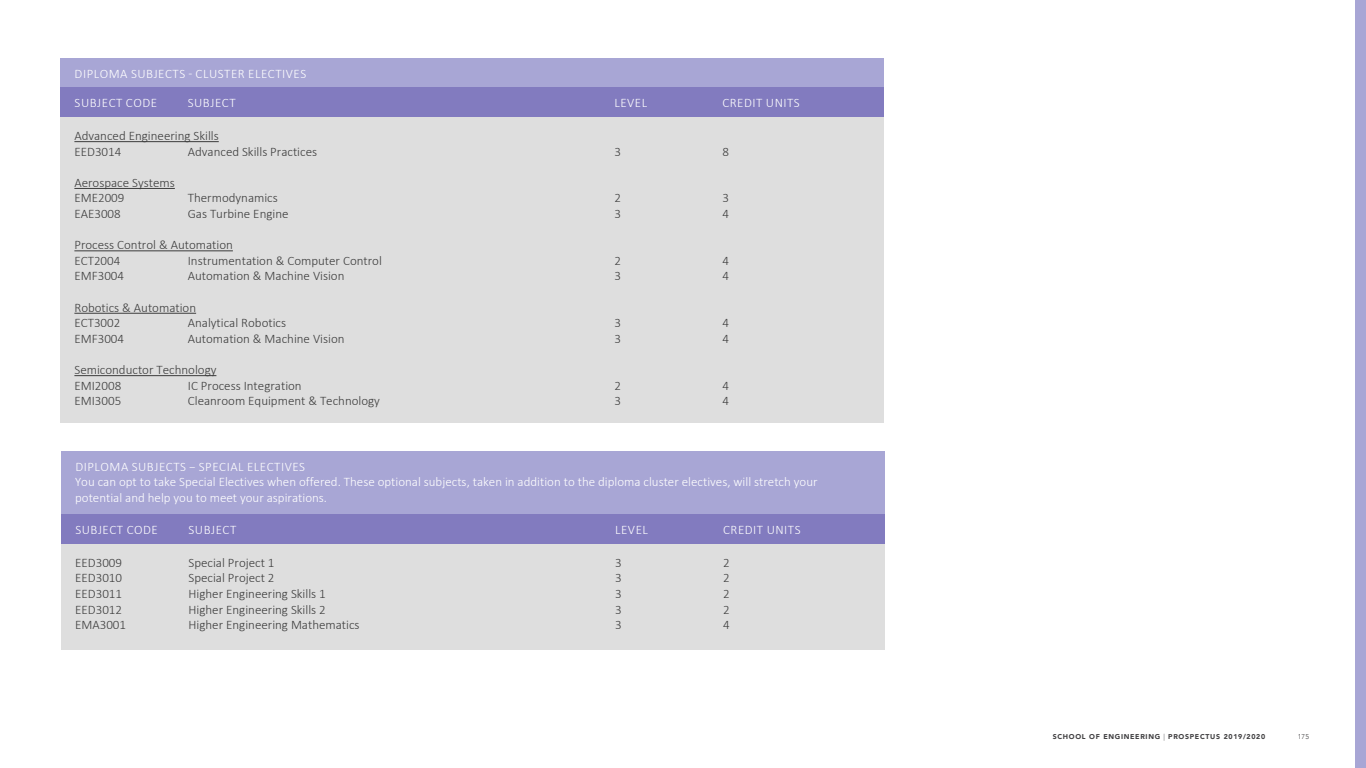
<style>
.page{position:relative;width:1366px;height:768px;background:#fff}
.page>*{position:absolute;margin:0;border:0;box-sizing:border-box;transform-origin:0 0}
.t1{font:300 13px/15.6px "Calibri";color:#3c3c3c}
.t2{font:300 13px/15.6px "Calibri";color:#fff}
.t3{font:300 13px "Calibri";letter-spacing:.04em;color:#fff}
.t4{font:900 7px "Avenir";letter-spacing:.1em;color:#414042}
.t5{font:300 7px "Avenir";color:#414042}
.s1{font-weight:300}
</style>
<div class="page">
<div style="left:60px;top:58px;width:824px;height:29px;background:#a8a6d5"></div>
<div style="left:60px;top:117px;width:824px;height:306px;background:#dedede"></div>
<div style="left:60px;top:87px;width:824px;height:30px;background:#827bbf"></div>
<hr style="left:74px;top:141px;width:145px;height:1px;background:#3c3c3c">
<hr style="left:74px;top:188px;width:101px;height:1px;background:#3c3c3c">
<hr style="left:74px;top:251px;width:159px;height:1px;background:#3c3c3c">
<hr style="left:74px;top:313px;width:122px;height:1px;background:#3c3c3c">
<hr style="left:74px;top:375px;width:142px;height:1px;background:#3c3c3c">
<div style="left:61px;top:451px;width:824px;height:64px;background:#a8a6d5"></div>
<div style="left:61px;top:544px;width:824px;height:106px;background:#dedede"></div>
<div style="left:61px;top:514px;width:824px;height:30px;background:#827bbf"></div>
<div style="left:1355px;top:0;width:11px;height:768px;background:#a8a6d5"></div>
<p class="t3" style="left:75px;top:65px;width:233px">DIPLOMA SUBJECTS - CLUSTER ELECTIVES</p>
<p class="t3" style="left:75px;top:95px;width:84px">SUBJECT CODE</p>
<p class="t3" style="left:188px;top:95px;width:49px">SUBJECT</p>
<p class="t2" style="left:614px;top:95px;width:34px">LEVEL</p>
<p class="t3" style="left:722px;top:95px;width:79px">CREDIT UNITS</p>
<p class="t1" style="left:74px;top:128px;width:146px">Advanced Engineering Skills<br>EED3014</p>
<p class="t1" style="left:188px;top:143px;width:131px">Advanced Skills Practices</p>
<p class="t1" style="left:614px;top:143px;width:8px">3</p>
<p class="t1" style="left:722px;top:143px;width:8px">8</p>
<p class="t1" style="left:74px;top:175px;width:102px">Aerospace Systems<br>EME2009</p>
<p class="t1" style="left:188px;top:190px;width:92px">Thermodynamics</p>
<p class="t1" style="left:614px;top:190px;width:8px">2</p>
<p class="t1" style="left:722px;top:190px;width:8px">3</p>
<p class="t1" style="left:74px;top:206px;width:48px">EAE3008</p>
<p class="t1" style="left:188px;top:206px;width:102px">Gas Turbine Engine</p>
<p class="t1" style="left:614px;top:206px;width:8px">3</p>
<p class="t1" style="left:722px;top:206px;width:8px">4</p>
<p class="t1" style="left:74px;top:237px;width:160px">Process Control &amp; Automation<br>ECT2004</p>
<p class="t1" style="left:188px;top:253px;width:196px">Instrumentation &amp; Computer Control</p>
<p class="t1" style="left:614px;top:253px;width:8px">2</p>
<p class="t1" style="left:722px;top:253px;width:8px">4</p>
<p class="t1" style="left:74px;top:268px;width:51px">EMF3004</p>
<p class="t1" style="left:188px;top:268px;width:158px">Automation &amp; Machine Vision</p>
<p class="t1" style="left:614px;top:268px;width:8px">3</p>
<p class="t1" style="left:722px;top:268px;width:8px">4</p>
<p class="t1" style="left:74px;top:299px;width:123px">Robotics &amp; Automation<br>ECT3002</p>
<p class="t1" style="left:188px;top:315px;width:100px">Analytical Robotics</p>
<p class="t1" style="left:614px;top:315px;width:8px">3</p>
<p class="t1" style="left:722px;top:315px;width:8px">4</p>
<p class="t1" style="left:74px;top:331px;width:51px">EMF3004</p>
<p class="t1" style="left:188px;top:331px;width:158px">Automation &amp; Machine Vision</p>
<p class="t1" style="left:614px;top:331px;width:8px">3</p>
<p class="t1" style="left:722px;top:331px;width:8px">4</p>
<p class="t1" style="left:74px;top:362px;width:144px">Semiconductor Technology<br>EMI2008</p>
<p class="t1" style="left:188px;top:377px;width:115px">IC Process Integration</p>
<p class="t1" style="left:614px;top:377px;width:8px">2</p>
<p class="t1" style="left:722px;top:377px;width:8px">4</p>
<p class="t1" style="left:74px;top:393px;width:48px">EMI3005</p>
<p class="t1" style="left:188px;top:393px;width:194px">Cleanroom Equipment &amp; Technology</p>
<p class="t1" style="left:614px;top:393px;width:8px">3</p>
<p class="t1" style="left:722px;top:393px;width:8px">4</p>
<p class="t2" style="left:75px;top:459px;width:744px">DIPLOMA SUBJECTS − SPECIAL ELECTIVES<br>You can opt to take Special Electives when offered. These optional subjects, taken in addition to the diploma cluster electives, will stretch your potential and help you to meet your aspirations.</p>
<p class="t3" style="left:75px;top:522px;width:84px">SUBJECT CODE</p>
<p class="t3" style="left:189px;top:522px;width:49px">SUBJECT</p>
<p class="t2" style="left:615px;top:522px;width:34px">LEVEL</p>
<p class="t3" style="left:723px;top:522px;width:79px">CREDIT UNITS</p>
<p class="t1" style="left:75px;top:555px;width:48px">EED3009</p>
<p class="t1" style="left:189px;top:555px;width:87px">Special Project 1</p>
<p class="t1" style="left:615px;top:555px;width:8px">3</p>
<p class="t1" style="left:723px;top:555px;width:8px">2</p>
<p class="t1" style="left:75px;top:570px;width:48px">EED3010</p>
<p class="t1" style="left:189px;top:570px;width:87px">Special Project 2</p>
<p class="t1" style="left:615px;top:570px;width:8px">3</p>
<p class="t1" style="left:723px;top:570px;width:8px">2</p>
<p class="t1" style="left:75px;top:586px;width:48px">EED3011</p>
<p class="t1" style="left:189px;top:586px;width:139px">Higher Engineering Skills 1</p>
<p class="t1" style="left:615px;top:586px;width:8px">3</p>
<p class="t1" style="left:723px;top:586px;width:8px">2</p>
<p class="t1" style="left:75px;top:601px;width:48px">EED3012</p>
<p class="t1" style="left:189px;top:601px;width:139px">Higher Engineering Skills 2</p>
<p class="t1" style="left:615px;top:601px;width:8px">3</p>
<p class="t1" style="left:723px;top:601px;width:8px">2</p>
<p class="t1" style="left:75px;top:617px;width:53px">EMA3001</p>
<p class="t1" style="left:189px;top:617px;width:173px">Higher Engineering Mathematics</p>
<p class="t1" style="left:615px;top:617px;width:8px">3</p>
<p class="t1" style="left:723px;top:617px;width:8px">4</p>
<p class="t4" style="left:1053px;top:731px;width:214px">SCHOOL OF ENGINEERING <span class="s1">|</span> PROSPECTUS 2019/2020</p>
<p class="t5" style="left:1298px;top:733px;width:13px">175</p>
</div>
